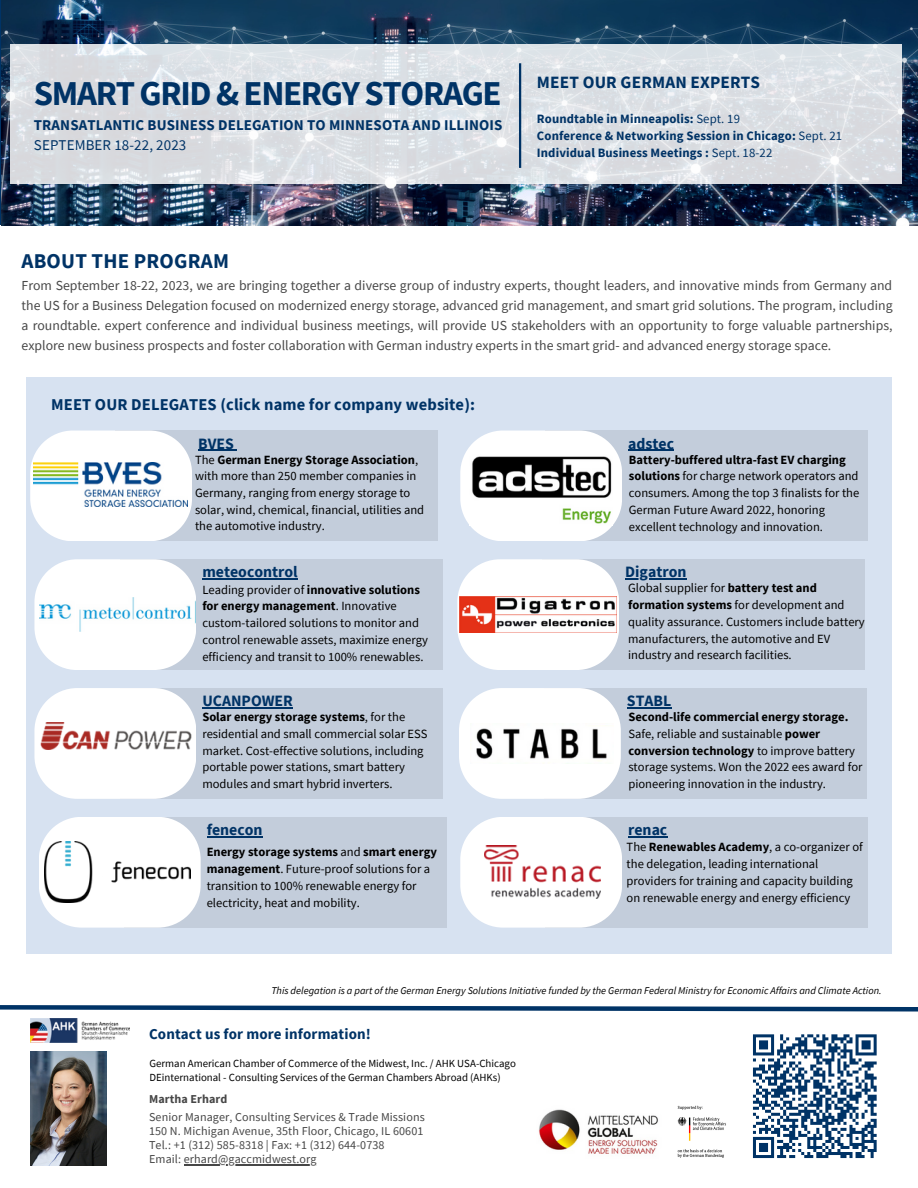
<style>
.page{position:relative;width:918px;height:1188px;background:#fff}
.page>*{position:absolute;margin:0;border:0;box-sizing:border-box;transform-origin:0 0}
.t1{font:700 34.8px "Source Sans Pro";letter-spacing:-.04em;color:#036}
.t2{font:700 21px "Source Sans Pro";letter-spacing:.01em;color:#036}
.t3{font:700 17.25px "Source Sans Pro";letter-spacing:.01em;color:#036}
.t4{font:700 16.5px "Source Sans Pro";letter-spacing:.01em;color:#036}
.t5{font:700 15.75px "Source Sans Pro";color:#036}
.t6{font:700 15px "Source Sans Pro";letter-spacing:.01em;color:#036}
.t7{font:15px "Source Sans Pro";letter-spacing:.01em;color:#036}
.t8{font:13.8px/20.2px "Source Sans Pro";color:#474747;text-align:justify}
.t9{font:700 12.75px "Source Sans Pro";letter-spacing:.01em;color:#036}
.t10{font:12.6px/16.8px "Source Sans Pro";color:#000}
.t11{font:700 12.6px "Source Sans Pro";color:#000}
.t12{font:12.15px "Source Sans Pro";letter-spacing:.01em;color:#474747}
.t13{font:700 12.15px "Source Sans Pro";letter-spacing:.01em;color:#474747}
.t14{font:10.8px/14.5px "Source Sans Pro";color:#000}
.t15{font:italic 10.35px "Source Sans Pro";color:#000}
.s1{font-weight:400}
.s2{font-weight:700}
</style>
<div class="page">
<img style="left:1px;top:0;width:917px;height:225px">
<div style="left:26px;top:377px;width:866px;height:576px;background:#d7e2f1"></div>
<img style="left:30px;top:1051px;width:77px;height:115px">
<img style="left:677px;top:1105px;width:49px;height:53px">
<svg style="left:753px;top:1034px;width:124px;height:125px"></svg>
<img style="left:539px;top:1109px;width:119px;height:45px">
<svg style="left:10px;top:45px;width:892px;height:139px;background:#dde0e5"></svg>
<hr style="left:519px;top:63px;width:2px;height:105px;background:#036">
<img style="left:30px;top:1019px;width:99px;height:23px">
<svg style="left:0;top:1005px;width:918px;height:7px"></svg>
<div style="left:115px;top:431px;width:323px;height:110px;background:#c3cddb"></div>
<svg style="left:30px;top:431px;width:162px;height:110px;background:#f7f8fb"></svg>
<hr style="left:198px;top:450px;width:36px;height:1px;background:#036">
<img style="left:33px;top:462px;width:154px;height:44px">
<div style="left:120px;top:559px;width:323px;height:111px;background:#c3cddb"></div>
<svg style="left:34px;top:559px;width:162px;height:111px;background:#f8f9fb"></svg>
<hr style="left:202px;top:579px;width:96px;height:1px;background:#036">
<img style="left:40px;top:598px;width:155px;height:34px">
<div style="left:120px;top:688px;width:323px;height:111px;background:#c3cddb"></div>
<svg style="left:34px;top:688px;width:162px;height:111px;background:#f9fafb"></svg>
<hr style="left:202px;top:707px;width:91px;height:1px;background:#036">
<img style="left:39px;top:723px;width:157px;height:27px">
<div style="left:545px;top:817px;width:323px;height:111px;background:#c3cddb"></div>
<svg style="left:460px;top:817px;width:162px;height:111px;background:#f7f8fa"></svg>
<hr style="left:628px;top:836px;width:39px;height:1px;background:#036">
<div style="left:544px;top:688px;width:323px;height:111px;background:#c3cddb"></div>
<svg style="left:459px;top:688px;width:162px;height:111px;background:#f8f9fb"></svg>
<hr style="left:627px;top:707px;width:44px;height:1px;background:#036">
<div style="left:542px;top:559px;width:323px;height:111px;background:#c3cddb"></div>
<svg style="left:457px;top:559px;width:162px;height:111px;background:#f8f8f9"></svg>
<hr style="left:625px;top:579px;width:61px;height:1px;background:#036">
<img style="left:459px;top:597px;width:157px;height:36px">
<img style="left:471px;top:723px;width:143px;height:41px">
<img style="left:484px;top:846px;width:116px;height:53px">
<div style="left:545px;top:431px;width:323px;height:110px;background:#c3cddb"></div>
<svg style="left:460px;top:431px;width:162px;height:110px"></svg>
<hr style="left:628px;top:450px;width:46px;height:1px;background:#036">
<div style="left:124px;top:817px;width:323px;height:111px;background:#c3cddb"></div>
<svg style="left:39px;top:817px;width:162px;height:111px"></svg>
<hr style="left:207px;top:836px;width:56px;height:1px;background:#036">
<img style="left:44px;top:841px;width:146px;height:62px">
<img style="left:469px;top:454px;width:143px;height:71px">
<hr style="left:184px;top:1164px;width:133px;height:1px;background:#474747">
<p class="t1" style="left:34px;top:70px;width:469px">SMART GRID &amp; ENERGY STORAGE</p>
<p class="t3" style="left:537px;top:71px;width:225px">MEET OUR GERMAN EXPERTS</p>
<p class="t9" style="left:537px;top:110px;width:205px">Roundtable in Minneapolis: <span class="s1">Sept. 19</span></p>
<p class="t9" style="left:537px;top:127px;width:307px">Conference &amp; Networking Session in Chicago: <span class="s1">Sept. 21</span></p>
<p class="t9" style="left:537px;top:144px;width:237px">Individual Business Meetings : <span class="s1">Sept. 18-22</span></p>
<p class="t6" style="left:34px;top:115px;width:470px">TRANSATLANTIC BUSINESS DELEGATION TO MINNESOTA AND ILLINOIS</p>
<p class="t7" style="left:34px;top:135px;width:154px">SEPTEMBER 18-22, 2023</p>
<p class="t2" style="left:22px;top:247px;width:209px">ABOUT THE PROGRAM</p>
<p class="t8" style="left:22px;top:275px;width:873px">From September 18-22, 2023, we are bringing together a diverse group of industry experts, thought leaders, and innovative minds from Germany and the US for a Business Delegation focused on modernized energy storage, advanced grid management, and smart grid solutions. The program, including a roundtable. expert conference and individual business meetings, will provide US stakeholders with an opportunity to forge valuable partnerships, explore new business prospects and foster collaboration with German industry experts in the smart grid- and advanced energy storage space.</p>
<p class="t4" style="left:51px;top:394px;width:425px">MEET OUR DELEGATES (click name for company website):</p>
<p class="t5" style="left:198px;top:433px;width:37px">BVES</p>
<p class="t11" style="left:195px;top:451px;width:225px"><span class="s1">The</span> German Energy Storage Association<span class="s1">,</span></p>
<p class="t10" style="left:195px;top:467px;width:231px">with more than 250 member companies in Germany, ranging from energy storage to solar, wind, chemical, financial, utilities and the automotive industry.</p>
<p class="t5" style="left:202px;top:562px;width:97px">meteocontrol</p>
<p class="t10" style="left:202px;top:581px;width:227px">Leading provider of <span class="s2">innovative solutions for energy management</span>. Innovative custom-tailored solutions to monitor and control renewable assets, maximize energy efficiency and transit to 100% renewables.</p>
<p class="t5" style="left:202px;top:691px;width:92px">UCANPOWER</p>
<p class="t10" style="left:202px;top:708px;width:227px"><span class="s2">Solar energy storage systems</span>, for the residential and small commercial solar ESS market. Cost-effective solutions, including portable power stations, smart battery modules and smart hybrid inverters.</p>
<p class="t5" style="left:207px;top:819px;width:57px">fenecon</p>
<p class="t10" style="left:207px;top:843px;width:232px"><span class="s2">Energy storage systems</span> and <span class="s2">smart energy management</span>. Future-proof solutions for a transition to 100% renewable energy for electricity, heat and mobility.</p>
<p class="t5" style="left:628px;top:433px;width:47px">adstec</p>
<p class="t10" style="left:629px;top:451px;width:232px"><span class="s2">Battery-buffered ultra-fast EV charging solutions</span> for charge network operators and consumers. Among the top 3 finalists for the German Future Award 2022, honoring excellent technology and innovation.</p>
<p class="t5" style="left:625px;top:562px;width:63px">Digatron</p>
<p class="t10" style="left:628px;top:579px;width:238px">Global supplier for <span class="s2">battery test and formation systems</span> for development and quality assurance. Customers include battery manufacturers, the automotive and EV industry and research facilities.</p>
<p class="t5" style="left:627px;top:691px;width:46px">STABL</p>
<p class="t10" style="left:628px;top:708px;width:236px"><span class="s2">Second-life commercial energy storage.<br></span>Safe, reliable and sustainable <span class="s2">power conversion technology</span> to improve battery storage systems. Won the 2022 ees award for pioneering innovation in the industry.</p>
<p class="t5" style="left:628px;top:819px;width:41px">renac</p>
<p class="t10" style="left:627px;top:838px;width:238px">The <span class="s2">Renewables Academy</span>, a co-organizer of the delegation, leading international providers for training and capacity building on renewable energy and energy efficiency</p>
<p class="t15" style="left:271px;top:984px;width:612px">This delegation is a part of the German Energy Solutions Initiative funded by the German Federal Ministry for Economic Affairs and Climate Action.</p>
<p class="t6" style="left:149px;top:1025px;width:223px">Contact us for more information!</p>
<p class="t14" style="left:149px;top:1056px;width:368px">German American Chamber of Commerce of the Midwest, Inc. / AHK USA-Chicago<br>DEinternational - Consulting Services of the German Chambers Abroad (AHKs)</p>
<p class="t13" style="left:149px;top:1091px;width:80px">Martha Erhard</p>
<p class="t12" style="left:149px;top:1109px;width:277px">Senior Manager, Consulting Services &amp; Trade Missions</p>
<p class="t12" style="left:149px;top:1123px;width:276px">150 N. Michigan Avenue, 35th Floor, Chicago, IL 60601</p>
<p class="t12" style="left:149px;top:1137px;width:237px">Tel.: +1 (312) 585-8318 | Fax: +1 (312) 644-0738</p>
<p class="t12" style="left:149px;top:1151px;width:169px">Email: erhard@gaccmidwest.org</p>
</div>
